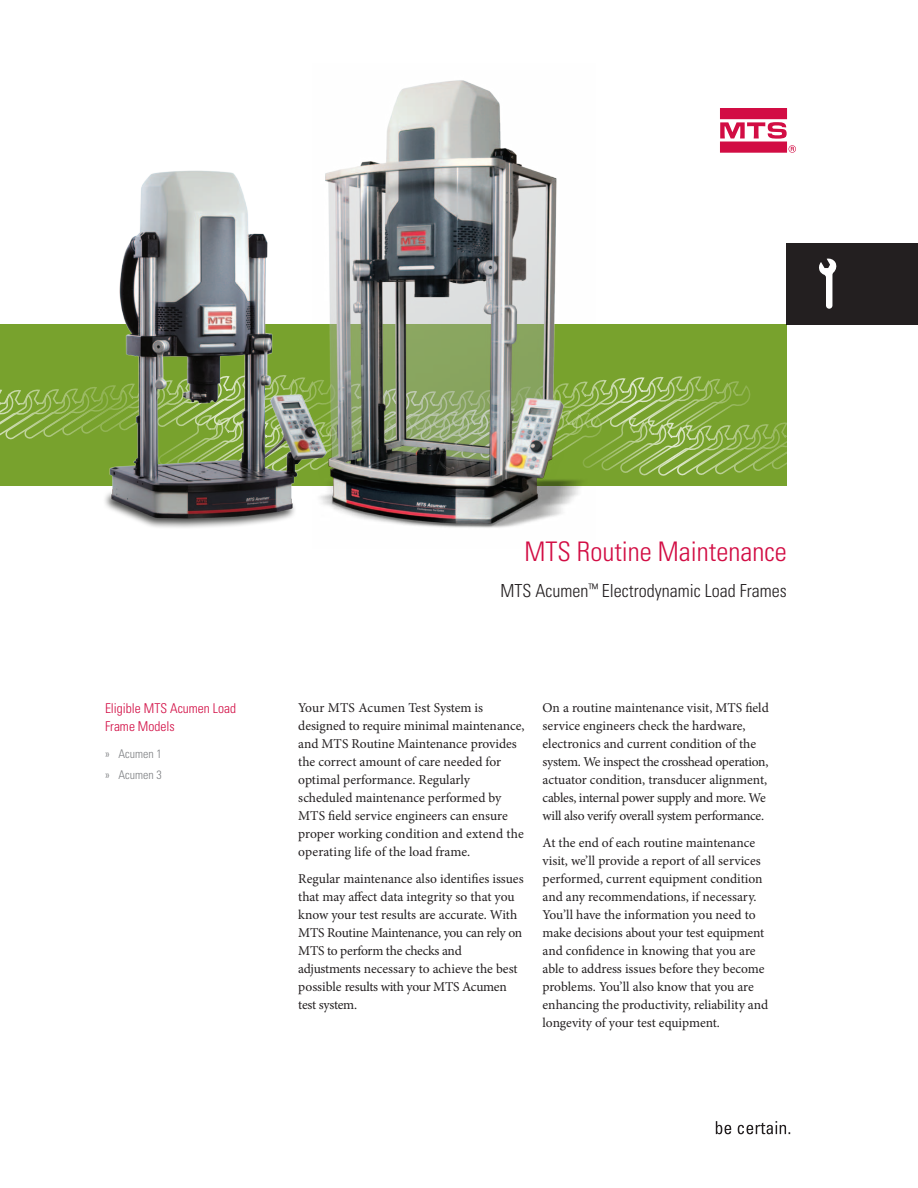
<style>
.page{position:relative;width:918px;height:1188px;background:#fff}
.page>*{position:absolute;margin:0;border:0;box-sizing:border-box;transform-origin:0 0}
.MTS_Cover_Headline{font:300 condensed 27px "Univers";color:#d20d44}
.MTS_Cover_Subhead{font:300 condensed 18px "Univers";color:#231f20}
.MTS_Body_copy{font:13.5px/18px "Minion Pro";letter-spacing:-.005em;color:#231f20}
.MTS_Page_Sub_Head_2{font:300 condensed 13.5px/18px "Univers";color:#d20d44}
.MTS_Chart_Bullet_Gra{font:300 condensed 12px "Univers";color:#7e8083}
</style>
<div class="page">
<div style="left:787px;top:243px;width:131px;height:82px;background:#231f20"></div>
<div style="left:0;top:324px;width:787px;height:162px;background:#78a22d"></div>
<svg style="left:0;top:376px;width:786px;height:100px"></svg>
<svg style="left:819px;top:259px;width:17px;height:50px"></svg>
<svg style="left:716px;top:1121px;width:74px;height:13px"></svg>
<svg style="left:720px;top:108px;width:76px;height:45px"></svg>
<img style="left:343px;top:80px;width:252px;height:448px">
<img style="left:90px;top:169px;width:253px;height:359px">
<p class="MTS_Page_Sub_Head_2" style="left:105px;top:699px;width:133px">Eligible MTS Acumen Load<br>Frame Models</p>
<p class="MTS_Chart_Bullet_Gra" style="left:105px;top:746px;width:58px">» Acumen 1</p>
<p class="MTS_Chart_Bullet_Gra" style="left:105px;top:767px;width:58px">» Acumen 3</p>
<p class="MTS_Cover_Headline" style="left:525px;top:535px;width:264px">MTS Routine Maintenance</p>
<p class="MTS_Cover_Subhead" style="left:500px;top:580px;width:288px">MTS Acumen<sup>™</sup> Electrodynamic Load Frames</p>
<p class="MTS_Body_copy" style="left:298px;top:699px;width:228px">Your MTS Acumen Test System is designed to require minimal maintenance, and MTS Routine Maintenance provides the correct amount of care needed for optimal performance. Regularly scheduled maintenance performed by MTS field service engineers can ensure proper working condition and extend the operating life of the load frame.</p>
<p class="MTS_Body_copy" style="left:298px;top:870px;width:227px">Regular maintenance also identifies issues that may affect data integrity so that you know your test results are accurate. With MTS Routine Maintenance, you can rely on MTS to perform the checks and adjustments necessary to achieve the best possible results with your MTS Acumen test system.</p>
<p class="MTS_Body_copy" style="left:543px;top:699px;width:228px">On a routine maintenance visit, MTS field service engineers check the hardware, electronics and current condition of the system. We inspect the crosshead operation, actuator condition, transducer alignment, cables, internal power supply and more. We will also verify overall system performance.</p>
<p class="MTS_Body_copy" style="left:543px;top:834px;width:227px">At the end of each routine maintenance visit, we’ll provide a report of all services performed, current equipment condition and any recommendations, if necessary.<br>You’ll have the information you need to make decisions about your test equipment and confidence in knowing that you are able to address issues before they become problems. You’ll also know that you are enhancing the productivity, reliability and longevity of your test equipment.</p>
</div>
